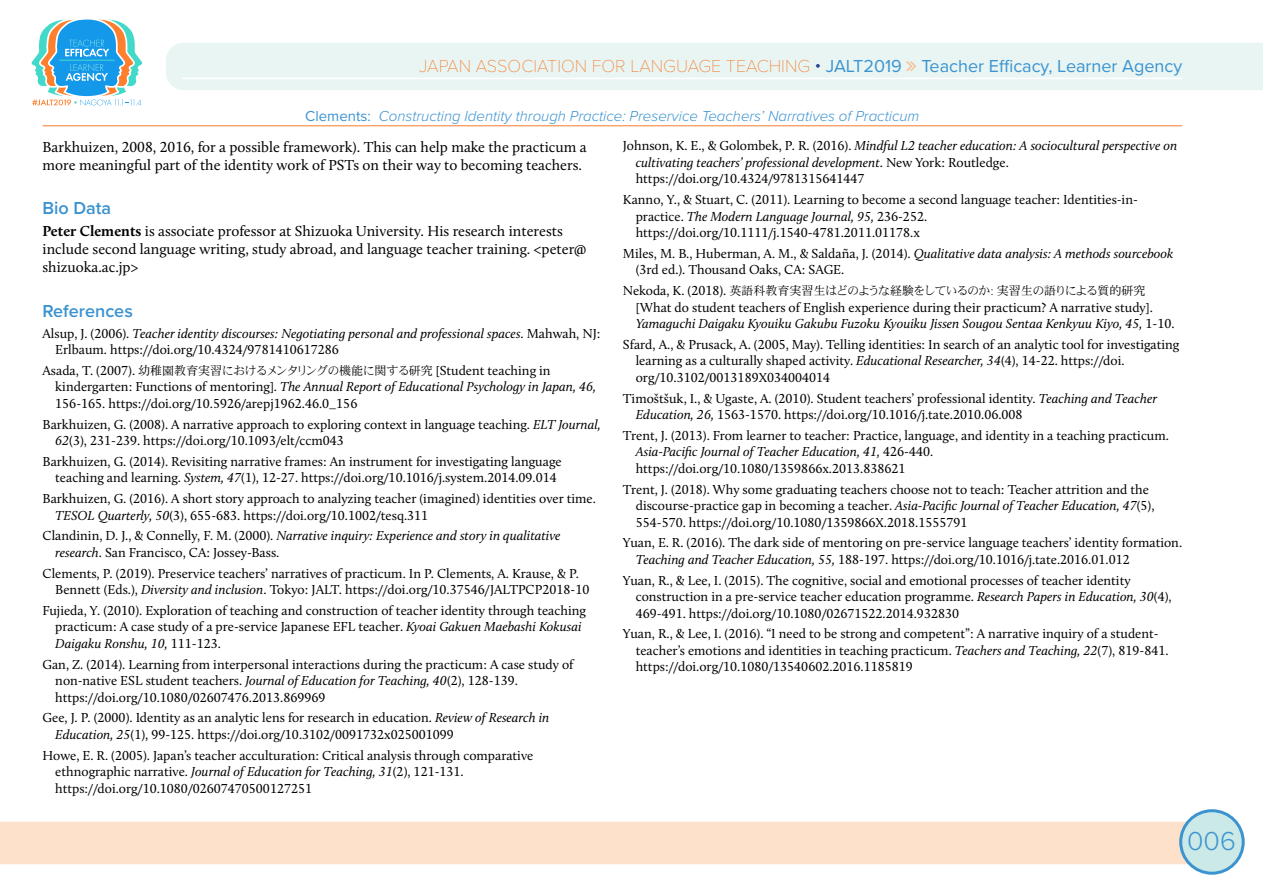
<style>
.page{position:relative;width:1263px;height:893px;background:#fff}
.page>*{position:absolute;margin:0;border:0;box-sizing:border-box;transform-origin:0 0}
.t1{font:300 27px "Proxima Nova";color:#3b93d0}
.t2{font:18px "Proxima Nova";color:#3b93d0}
.t3{font:600 18px "Proxima Nova";color:#3b93d0}
.t4{font:15px/18px "Calluna";color:#000}
.t5{font:italic 300 15px "Proxima Nova";color:#3b93d0}
.t6{font:13.5px/16.5px "Calluna";color:#000}
.t7{font:italic 13.5px/16.5px "Calluna";color:#000}
.t8{font:12px "Heisei Min Std W3";letter-spacing:-.045em;color:#000}
.s1{font-family:"Proxima Nova T";font-weight:100;color:#f57d2e}
.s2{font-weight:300;color:#25408f}
.s3{font-weight:400;font-style:normal}
.s4{font-weight:700}
.s5{font-style:italic}
.s6{font-family:"Heisei Min Std W3";font-size:12px}
.s7{font-style:normal}
.s8{font-family:"Calluna";font-size:13.5px}
</style>
<div class="page">
<div style="left:0;top:822px;width:1190px;height:42px;background:#fee1cb"></div>
<div style="left:1181px;top:811px;width:62px;height:62px;background:#cbe9e6;border-radius:50%"></div>
<div style="left:1179px;top:809px;width:66px;height:66px;border:3px solid #3b93d0;border-radius:50%"></div>
<svg style="left:31px;top:19px;width:112px;height:87px"></svg>
<div style="left:166px;top:43px;width:1097px;height:47px;background:#e9f5f3"></div>
<hr style="left:182px;top:78px;width:1000px;height:1px;background:#fff">
<hr style="left:43px;top:126px;width:1139px;height:1px;background:#f57d2e">
<svg style="left:907px;top:61px;width:9px;height:10px"></svg>
<h2 class="t2" style="left:419px;top:52px;width:764px"><span class="s1">JAPAN ASSOCIATION FOR LANGUAGE TEACHING</span> <span class="s2">•</span> JALT2019 Teacher Efficacy, Learner Agency</h2>
<p class="t5" style="left:305px;top:105px;width:616px"><span class="s3">Clements:</span> Constructing Identity through Practice: Preservice Teachers’ Narratives of Practicum</p>
<p class="t4" style="left:43px;top:137px;width:546px">Barkhuizen, 2008, 2016, for a possible framework). This can help make the practicum a more meaningful part of the identity work of PSTs on their way to becoming teachers.</p>
<h2 class="t3" style="left:43px;top:195px;width:70px">Bio Data</h2>
<p class="t4" style="left:43px;top:222px;width:545px"><span class="s4">Peter Clements</span> is associate professor at Shizuoka University. His research interests include second language writing, study abroad, and language teacher training. &lt;peter@ shizuoka.ac.jp&gt;</p>
<h2 class="t3" style="left:43px;top:297px;width:92px">References</h2>
<p class="t6" style="left:55px;top:325px;width:547px;text-indent:-13px">Alsup, J. (2006). <span class="s5">Teacher identity discourses: Negotiating personal and professional spaces</span>. Mahwah, NJ:<br>Erlbaum. https://doi.org/10.4324/9781410617286</p>
<p class="t6" style="left:55px;top:362px;width:542px;text-indent:-13px">Asada, T. (2007). <span class="s6">幼稚園教育実習におけるメンタリングの機能に関する研究</span> [Student teaching in kindergarten: Functions of mentoring]. <span class="s5">The Annual Report of Educational Psychology in Japan, 46,<br></span>156-165. https://doi.org/10.5926/arepj1962.46.0_156</p>
<p class="t6" style="left:55px;top:416px;width:547px;text-indent:-13px">Barkhuizen, G. (2008). A narrative approach to exploring context in language teaching. <span class="s5">ELT Journal,<br>62</span>(3), 231-239. https://doi.org/10.1093/elt/ccm043</p>
<p class="t6" style="left:43px;top:453px;width:521px;text-align:center">Barkhuizen, G. (2014). Revisiting narrative frames: An instrument for investigating language teaching and learning. <span class="s5">System, 47</span>(1), 12-27. https://doi.org/10.1016/j.system.2014.09.014</p>
<p class="t6" style="left:55px;top:490px;width:542px;text-indent:-13px">Barkhuizen, G. (2016). A short story approach to analyzing teacher (imagined) identities over time.<br><span class="s5">TESOL Quarterly, 50</span>(3), 655-683. https://doi.org/10.1002/tesq.311</p>
<p class="t6" style="left:55px;top:527px;width:507px;text-indent:-13px">Clandinin, D. J., &amp; Connelly, F. M. (2000). <span class="s5">Narrative inquiry: Experience and story in qualitative research</span>. San Francisco, CA: Jossey-Bass.</p>
<p class="t6" style="left:55px;top:565px;width:536px;text-indent:-13px">Clements, P. (2019). Preservice teachers’ narratives of practicum. In P. Clements, A. Krause, &amp; P.<br>Bennett (Eds.), <span class="s5">Diversity and inclusion</span>. Tokyo: JALT. https://doi.org/10.37546/JALTPCP2018-10</p>
<p class="t6" style="left:55px;top:602px;width:532px;text-indent:-13px">Fujieda, Y. (2010). Exploration of teaching and construction of teacher identity through teaching practicum: A case study of a pre-service Japanese EFL teacher. <span class="s5">Kyoai Gakuen Maebashi Kokusai<br>Daigaku Ronshu, 10,</span> 111-123.</p>
<p class="t6" style="left:55px;top:656px;width:520px;text-indent:-13px">Gan, Z. (2014). Learning from interpersonal interactions during the practicum: A case study of non-native ESL student teachers. <span class="s5">Journal of Education for Teaching, 40</span>(2), 128-139. https://doi.org/10.1080/02607476.2013.869969</p>
<p class="t6" style="left:55px;top:709px;width:496px;text-indent:-13px">Gee, J. P. (2000). Identity as an analytic lens for research in education. <span class="s5">Review of Research in<br>Education, 25</span>(1), 99-125. https://doi.org/10.3102/0091732x025001099</p>
<p class="t6" style="left:55px;top:747px;width:480px;text-indent:-13px">Howe, E. R. (2005). Japan’s teacher acculturation: Critical analysis through comparative ethnographic narrative. <span class="s5">Journal of Education for Teaching, 31</span>(2), 121-131. https://doi.org/10.1080/02607470500127251</p>
<p class="t7" style="left:636px;top:137px;width:543px;text-indent:-13px"><span class="s7">Johnson, K. E., &amp; Golombek, P. R. (2016).</span> Mindful L2 teacher education: A sociocultural perspective on cultivating teachers’ professional development<span class="s7">. New York: Routledge. https://doi.org/10.4324/9781315641447</span></p>
<p class="t6" style="left:636px;top:191px;width:504px;text-indent:-13px">Kanno, Y., &amp; Stuart, C. (2011). Learning to become a second language teacher: Identities-in&shy;practice. <span class="s5">The Modern Language Journal, 95,</span> 236-252. https://doi.org/10.1111/j.1540-4781.2011.01178.x</p>
<p class="t6" style="left:636px;top:245px;width:539px;text-indent:-13px">Miles, M. B., Huberman, A. M., &amp; Saldaña, J. (2014). <span class="s5">Qualitative data analysis: A methods sourcebook </span>(3rd ed.). Thousand Oaks, CA: SAGE.</p>
<p class="t8" style="left:623px;top:283px;width:524px"><span class="s8">Nekoda, K. (2018).</span> 英語科教育実習生はどのような経験をしているのか: 実習生の語りによる質的研究</p>
<p class="t6" style="left:636px;top:299px;width:540px">[What do student teachers of English experience during their practicum? A narrative study].<br><span class="s5">Yamaguchi Daigaku Kyouiku Gakubu Fuzoku Kyouiku Jissen Sougou Sentaa Kenkyuu Kiyo, 45,</span> 1-10.</p>
<p class="t6" style="left:636px;top:336px;width:545px;text-indent:-13px">Sfard, A., &amp; Prusack, A. (2005, May). Telling identities: In search of an analytic tool for investigating learning as a culturally shaped activity. <span class="s5">Educational Researcher, 34</span>(4), 14-22. https://doi. org/10.3102/0013189X034004014</p>
<p class="t6" style="left:636px;top:390px;width:523px;text-indent:-13px">Timoštšuk, I., &amp; Ugaste, A. (2010). Student teachers’ professional identity. <span class="s5">Teaching and Teacher<br>Education, 26,</span> 1563-1570. https://doi.org/10.1016/j.tate.2010.06.008</p>
<p class="t6" style="left:636px;top:427px;width:535px;text-indent:-13px">Trent, J. (2013). From learner to teacher: Practice, language, and identity in a teaching practicum.<br><span class="s5">Asia-Pacific Journal of Teacher Education, 41,</span> 426-440. https://doi.org/10.1080/1359866x.2013.838621</p>
<p class="t6" style="left:636px;top:481px;width:520px;text-indent:-13px">Trent, J. (2018). Why some graduating teachers choose not to teach: Teacher attrition and the discourse-practice gap in becoming a teacher. <span class="s5">Asia-Pacific Journal of Teacher Education, 47</span>(5),<br>554-570. https://doi.org/10.1080/1359866X.2018.1555791</p>
<p class="t6" style="left:636px;top:535px;width:548px;text-indent:-13px">Yuan, E. R. (2016). The dark side of mentoring on pre-service language teachers’ identity formation.<br><span class="s5">Teaching and Teacher Education, 55,</span> 188-197. https://doi.org/10.1016/j.tate.2016.01.012</p>
<p class="t6" style="left:636px;top:572px;width:537px;text-indent:-13px">Yuan, R., &amp; Lee, I. (2015). The cognitive, social and emotional processes of teacher identity construction in a pre-service teacher education programme. <span class="s5">Research Papers in Education, 30</span>(4),<br>469-491. https://doi.org/10.1080/02671522.2014.932830</p>
<p class="t6" style="left:636px;top:626px;width:534px;text-indent:-13px">Yuan, R., &amp; Lee, I. (2016). “I need to be strong and competent”: A narrative inquiry of a student&shy;teacher’s emotions and identities in teaching practicum. <span class="s5">Teachers and Teaching, 22</span>(7), 819-841. https://doi.org/10.1080/13540602.2016.1185819</p>
<h1 class="t1" style="left:1187px;top:820px;width:50px">006</h1>
</div>
